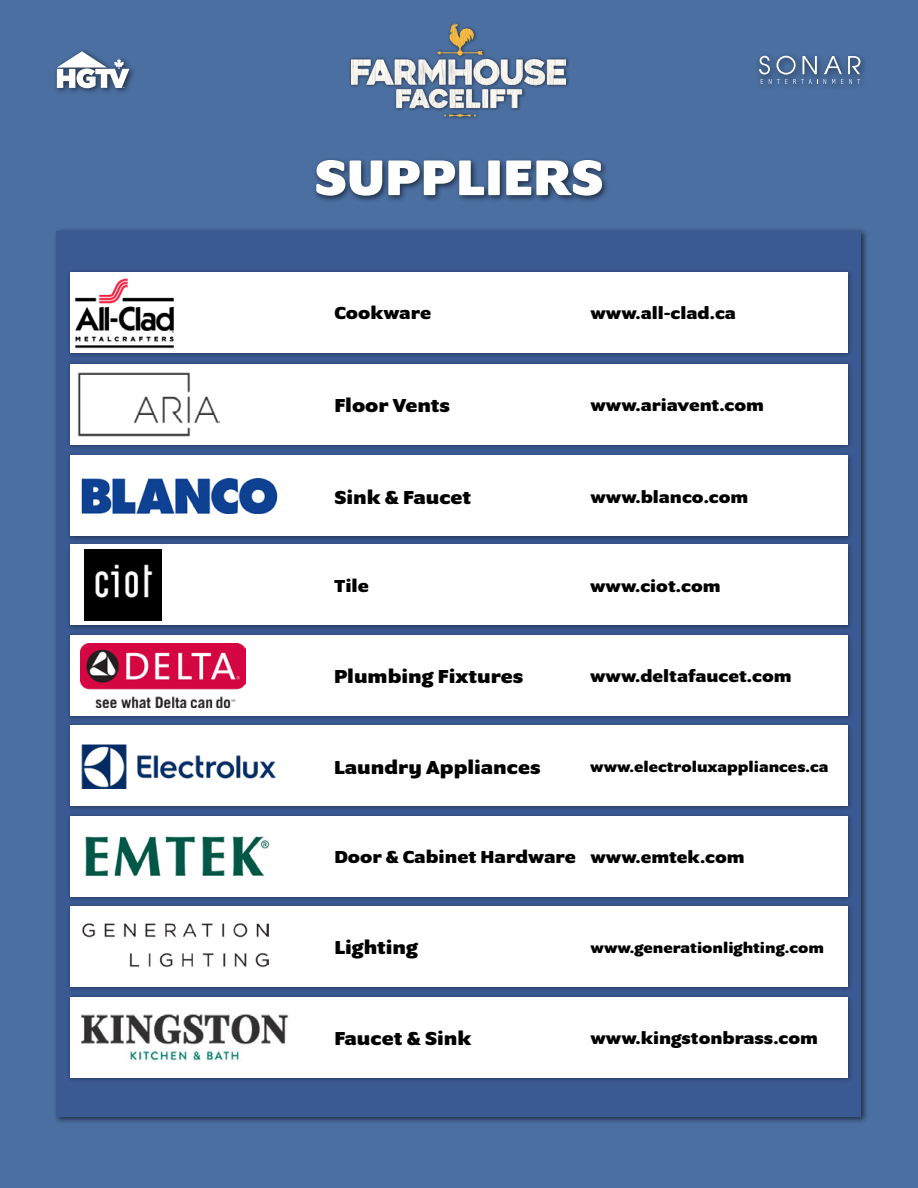
<style>
.page{position:relative;width:918px;height:1188px;background:#4b6fa1}
.page>*{position:absolute;margin:0;border:0;box-sizing:border-box;transform-origin:0 0}
.t1{font:700 54px "Program OT";color:#fff;scale:1.2 1}
.t2{font:700 20.25px "Program OT";color:#000;scale:1.2 1}
.t3{font:700 18.75px "Program OT";color:#000;scale:1.2 1}
.t4{font:700 18px "Program OT";color:#000;scale:1.2 1}
.t5{font:700 15.75px "Program OT";color:#000;scale:1.2 1}
.s1{font-size:18px}
</style>
<div class="page">
<div style="left:53px;top:228px;width:816px;height:896px;background:#000;opacity:.59"></div>
<div style="left:57px;top:231px;width:804px;height:886px;background:#3b5a93"></div>
<div style="left:312px;top:157px;width:297px;height:46px;background:#000;opacity:.59"></div>
<div style="left:53px;top:48px;width:84px;height:48px;background:#000;opacity:.59"></div>
<svg style="left:57px;top:51px;width:72px;height:37px"></svg>
<div style="left:349px;top:21px;width:221px;height:99px;background:#000;opacity:.59"></div>
<img style="left:351px;top:23px;width:215px;height:93px">
<div style="left:755px;top:52px;width:113px;height:40px;background:#496c9d"></div>
<svg style="left:759px;top:56px;width:101px;height:28px"></svg>
<div style="left:66px;top:541px;width:787px;height:90px;background:#000;opacity:.4"></div>
<div style="left:70px;top:545px;width:777px;height:80px;background:#fff"></div>
<img style="left:85px;top:549px;width:76px;height:72px">
<div style="left:67px;top:813px;width:787px;height:89px;background:#000;opacity:.4"></div>
<div style="left:70px;top:816px;width:778px;height:80px;background:#fff"></div>
<img style="left:85px;top:836px;width:185px;height:41px">
<div style="left:66px;top:722px;width:787px;height:89px;background:#000;opacity:.4"></div>
<div style="left:70px;top:726px;width:777px;height:80px;background:#fff"></div>
<img style="left:81px;top:744px;width:195px;height:45px">
<div style="left:67px;top:360px;width:787px;height:90px;background:#000;opacity:.4"></div>
<div style="left:70px;top:364px;width:778px;height:80px;background:#fff"></div>
<img style="left:78px;top:372px;width:141px;height:64px">
<div style="left:66px;top:632px;width:787px;height:89px;background:#000;opacity:.4"></div>
<div style="left:70px;top:635px;width:777px;height:80px;background:#fff"></div>
<img style="left:81px;top:644px;width:165px;height:63px">
<div style="left:67px;top:269px;width:787px;height:89px;background:#000;opacity:.4"></div>
<div style="left:70px;top:272px;width:778px;height:80px;background:#fff"></div>
<img style="left:75px;top:278px;width:99px;height:71px">
<div style="left:67px;top:452px;width:787px;height:90px;background:#000;opacity:.4"></div>
<div style="left:70px;top:456px;width:778px;height:80px;background:#fff"></div>
<img style="left:81px;top:478px;width:197px;height:36px">
<div style="left:67px;top:903px;width:787px;height:89px;background:#000;opacity:.4"></div>
<div style="left:70px;top:907px;width:778px;height:80px;background:#fff"></div>
<img style="left:82px;top:923px;width:187px;height:45px">
<div style="left:67px;top:993px;width:787px;height:90px;background:#000;opacity:.4"></div>
<div style="left:70px;top:997px;width:778px;height:80px;background:#fff"></div>
<img style="left:81px;top:1014px;width:208px;height:48px">
<h1 class="t1" style="left:315px;top:147px;width:242px">SUPPLIERS</h1>
<p class="t3" style="left:334px;top:303px;width:82px">Cookware</p>
<p class="t4" style="left:590px;top:303px;width:123px">www.all-clad.ca</p>
<p class="t2" style="left:334px;top:394px;width:98px">Floor Vents</p>
<p class="t4" style="left:590px;top:395px;width:146px">www.ariavent.com</p>
<p class="t2" style="left:334px;top:486px;width:116px">Sink &amp; Faucet</p>
<p class="t4" style="left:590px;top:487px;width:133px">www.blanco.com</p>
<p class="t3" style="left:334px;top:575px;width:31px">Tile</p>
<p class="t4" style="left:590px;top:576px;width:110px">www.ciot.com</p>
<p class="t2" style="left:334px;top:665px;width:159px">Plumbing Fixtures</p>
<p class="t4" style="left:590px;top:666px;width:170px">www.deltafaucet.com</p>
<p class="t2" style="left:334px;top:755px;width:174px">Laundry Appliances</p>
<p class="t5" style="left:590px;top:758px;width:200px">www.electroluxappliances.ca</p>
<p class="t3" style="left:334px;top:847px;width:343px">Door &amp; Cabinet Hardware <span class="s1">www.emtek.com</span></p>
<p class="t2" style="left:334px;top:936px;width:71px">Lighting</p>
<p class="t5" style="left:590px;top:939px;width:196px">www.generationlighting.com</p>
<p class="t2" style="left:334px;top:1027px;width:116px">Faucet &amp; Sink</p>
<p class="t4" style="left:590px;top:1028px;width:191px">www.kingstonbrass.com</p>
</div>
